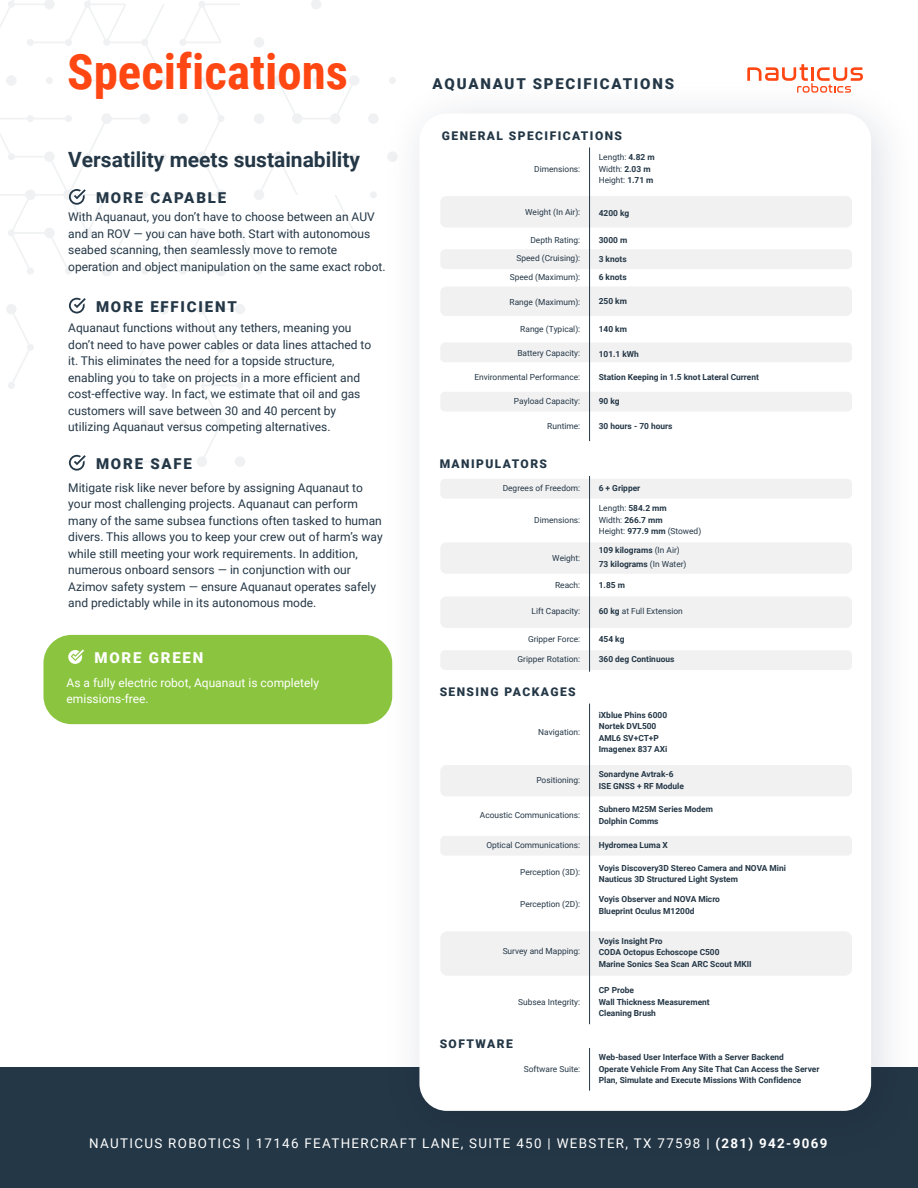
<style>
.page{position:relative;width:918px;height:1188px;background:#fff}
.page>*{position:absolute;margin:0;border:0;box-sizing:border-box;transform-origin:0 0}
.t1{font:700 48.9px "Roboto Condensed";color:#ff4713}
.t2{font:700 21px "Roboto";color:#243746}
.t3{font:900 15px "Roboto";letter-spacing:.12em;color:#243746}
.t4{font:900 15px "Roboto";letter-spacing:.12em;color:#fff}
.t5{font:13.35px "Roboto";letter-spacing:.1em;color:#fff}
.t6{font:12px/16.5px "Roboto";color:#243746}
.t7{font:12px/16.5px "Roboto";color:#fff}
.t8{font:900 12px "Roboto";letter-spacing:.12em;color:#243746}
.t9{font:700 8.4px/11.6px "Roboto";color:#243746}
.t10{font:8.4px/11.6px "Roboto";color:#243746}
.s1{font-weight:700}
.s2{font-weight:400}
</style>
<div class="page">
<svg style="left:125px;top:347px;width:20px;height:38px"></svg>
<svg style="left:335px;top:195px;width:23px;height:41px"></svg>
<svg style="left:180px;top:1px;width:60px;height:45px"></svg>
<svg style="left:256px;top:420px;width:6px;height:7px"></svg>
<svg style="left:126px;top:458px;width:41px;height:7px"></svg>
<svg style="left:197px;top:304px;width:48px;height:163px"></svg>
<svg style="left:180px;top:420px;width:6px;height:7px"></svg>
<svg style="left:141px;top:420px;width:7px;height:7px"></svg>
<svg style="left:256px;top:344px;width:6px;height:7px"></svg>
<svg style="left:160px;top:382px;width:7px;height:7px"></svg>
<svg style="left:6px;top:304px;width:28px;height:85px"></svg>
<svg style="left:159px;top:304px;width:10px;height:10px"></svg>
<svg style="left:218px;top:240px;width:44px;height:36px"></svg>
<svg style="left:0;top:77px;width:244px;height:198px"></svg>
<svg style="left:275px;top:230px;width:6px;height:6px"></svg>
<svg style="left:313px;top:153px;width:7px;height:7px"></svg>
<svg style="left:351px;top:153px;width:7px;height:7px"></svg>
<svg style="left:236px;top:153px;width:8px;height:7px"></svg>
<svg style="left:254px;top:152px;width:43px;height:48px"></svg>
<svg style="left:254px;top:114px;width:10px;height:10px"></svg>
<svg style="left:160px;top:153px;width:7px;height:7px"></svg>
<svg style="left:178px;top:113px;width:10px;height:11px"></svg>
<svg style="left:122px;top:153px;width:7px;height:7px"></svg>
<svg style="left:273px;top:75px;width:86px;height:49px"></svg>
<svg style="left:254px;top:37px;width:10px;height:10px"></svg>
<svg style="left:0;top:0;width:167px;height:86px"></svg>
<svg style="left:311px;top:0;width:10px;height:9px"></svg>
<div style="left:0;top:1067px;width:918px;height:121px;background:#243746"></div>
<img style="left:368px;top:77px;width:520px;height:1034px">
<div style="left:419px;top:113px;width:452px;height:998px;background:#fff;border-radius:27px"></div>
<div style="left:43px;top:635px;width:349px;height:89px;background:#8bc53f;border-radius:28px"></div>
<svg style="left:69px;top:189px;width:17px;height:16px"></svg>
<svg style="left:69px;top:298px;width:17px;height:15px"></svg>
<svg style="left:69px;top:455px;width:17px;height:16px"></svg>
<svg style="left:68px;top:649px;width:16px;height:15px"></svg>
<svg style="left:747px;top:64px;width:116px;height:29px"></svg>
<div style="left:440px;top:249px;width:412px;height:20px;background:#f1f1f2;border-radius:5px"></div>
<div style="left:440px;top:343px;width:412px;height:19px;background:#f1f1f2;border-radius:5px"></div>
<div style="left:440px;top:392px;width:412px;height:19px;background:#f1f1f2;border-radius:5px"></div>
<div style="left:440px;top:287px;width:412px;height:29px;background:#f1f1f2;border-radius:6px"></div>
<div style="left:440px;top:196px;width:412px;height:31px;background:#f1f1f2;border-radius:6px"></div>
<hr style="left:589px;top:147px;width:1px;height:294px;background:#243746">
<div style="left:440px;top:650px;width:412px;height:20px;background:#f1f1f2;border-radius:5px"></div>
<div style="left:440px;top:542px;width:412px;height:32px;background:#f1f1f2;border-radius:6px"></div>
<div style="left:440px;top:596px;width:412px;height:32px;background:#f1f1f2;border-radius:6px"></div>
<div style="left:440px;top:479px;width:412px;height:20px;background:#f1f1f2;border-radius:5px"></div>
<hr style="left:589px;top:476px;width:1px;height:196px;background:#243746">
<div style="left:440px;top:836px;width:412px;height:20px;background:#f1f1f2;border-radius:5px"></div>
<div style="left:440px;top:765px;width:412px;height:31px;background:#f1f1f2;border-radius:6px"></div>
<div style="left:440px;top:931px;width:412px;height:45px;background:#f1f1f2;border-radius:7px"></div>
<hr style="left:589px;top:704px;width:1px;height:320px;background:#243746">
<hr style="left:589px;top:1048px;width:1px;height:43px;background:#243746">
<h1 class="t1" style="left:67px;top:38px;width:282px">Specifications</h1>
<h2 class="t2" style="left:68px;top:144px;width:293px">Versatility meets sustainability</h2>
<p class="t3" style="left:96px;top:187px;width:132px">MORE CAPABLE</p>
<p class="t6" style="left:68px;top:208px;width:319px">With Aquanaut, you don’t have to choose between an AUV and an ROV — you can have both. Start with autonomous seabed scanning, then seamlessly move to remote operation and object manipulation on the same exact robot.</p>
<p class="t3" style="left:96px;top:297px;width:142px">MORE EFFICIENT</p>
<p class="t6" style="left:68px;top:319px;width:304px">Aquanaut functions without any tethers, meaning you don’t need to have power cables or data lines attached to it. This eliminates the need for a topside structure, enabling you to take on projects in a more efficient and cost-effective way. In fact, we estimate that oil and gas customers will save between 30 and 40 percent by utilizing Aquanaut versus competing alternatives.</p>
<p class="t3" style="left:96px;top:454px;width:98px">MORE SAFE</p>
<p class="t6" style="left:68px;top:479px;width:316px">Mitigate risk like never before by assigning Aquanaut to your most challenging projects. Aquanaut can perform many of the same subsea functions often tasked to human divers. This allows you to keep your crew out of harm’s way while still meeting your work requirements. In addition, numerous onboard sensors — in conjunction with our Azimov safety system — ensure Aquanaut operates safely and predictably while in its autonomous mode.</p>
<p class="t4" style="left:94px;top:647px;width:110px">MORE GREEN</p>
<p class="t7" style="left:67px;top:674px;width:254px">As a fully electric robot, Aquanaut is completely emissions-free.</p>
<p class="t3" style="left:433px;top:73px;width:243px">AQUANAUT SPECIFICATIONS</p>
<p class="t8" style="left:442px;top:127px;width:182px">GENERAL SPECIFICATIONS</p>
<p class="t10" style="left:534px;top:163px;width:48px">Dimensions:</p>
<p class="t10" style="left:525px;top:206px;width:57px">Weight (In Air):</p>
<p class="t10" style="left:530px;top:233px;width:51px">Depth Rating:</p>
<p class="t10" style="left:517px;top:252px;width:65px">Speed (Cruising):</p>
<p class="t10" style="left:599px;top:151px;width:57px">Length: <span class="s1">4.82 m<br></span>Width: <span class="s1">2.03 m<br></span>Height: <span class="s1">1.71 m</span></p>
<p class="t9" style="left:599px;top:207px;width:32px">4200 kg</p>
<p class="t9" style="left:599px;top:233px;width:30px">3000 m</p>
<p class="t9" style="left:599px;top:253px;width:29px">3 knots</p>
<p class="t10" style="left:510px;top:271px;width:72px">Speed (Maximum):</p>
<p class="t9" style="left:599px;top:271px;width:29px">6 knots</p>
<p class="t10" style="left:510px;top:295px;width:72px">Range (Maximum):</p>
<p class="t9" style="left:599px;top:295px;width:30px">250 km</p>
<p class="t10" style="left:520px;top:323px;width:62px">Range (Typical):</p>
<p class="t9" style="left:599px;top:323px;width:30px">140 km</p>
<p class="t10" style="left:517px;top:346px;width:64px">Battery Capacity:</p>
<p class="t9" style="left:599px;top:348px;width:42px">101.1 kWh</p>
<p class="t10" style="left:474px;top:371px;width:107px">Environmental Performance:</p>
<p class="t9" style="left:599px;top:371px;width:162px">Station Keeping in 1.5 knot Lateral Current</p>
<p class="t10" style="left:514px;top:395px;width:68px">Payload Capacity:</p>
<p class="t9" style="left:599px;top:395px;width:22px">90 kg</p>
<p class="t10" style="left:547px;top:420px;width:34px">Runtime:</p>
<p class="t9" style="left:599px;top:420px;width:75px">30 hours - 70 hours</p>
<p class="t8" style="left:440px;top:455px;width:109px">MANIPULATORS</p>
<p class="t10" style="left:503px;top:482px;width:79px">Degrees of Freedom:</p>
<p class="t9" style="left:599px;top:482px;width:43px">6 + Gripper</p>
<p class="t10" style="left:534px;top:514px;width:48px">Dimensions:</p>
<p class="t10" style="left:552px;top:552px;width:29px">Weight:</p>
<p class="t10" style="left:555px;top:579px;width:27px">Reach:</p>
<p class="t10" style="left:532px;top:605px;width:50px">Lift Capacity:</p>
<p class="t10" style="left:599px;top:502px;width:104px">Length: <span class="s1">584.2 mm<br></span>Width: <span class="s1">266.7 mm<br></span>Height: <span class="s1">977.9 mm</span> (Stowed)</p>
<p class="t9" style="left:599px;top:543px;width:89px;line-height:14px">109 kilograms <span class="s2">(In Air)<br></span>73 kilograms <span class="s2">(In Water)</span></p>
<p class="t9" style="left:599px;top:579px;width:28px">1.85 m</p>
<p class="t10" style="left:599px;top:605px;width:86px"><span class="s1">60 kg</span> at Full Extension</p>
<p class="t10" style="left:528px;top:633px;width:54px">Gripper Force:</p>
<p class="t9" style="left:599px;top:633px;width:27px">454 kg</p>
<p class="t10" style="left:518px;top:653px;width:64px">Gripper Rotation:</p>
<p class="t9" style="left:599px;top:653px;width:77px">360 deg Continuous</p>
<p class="t8" style="left:440px;top:683px;width:138px">SENSING PACKAGES</p>
<p class="t10" style="left:538px;top:726px;width:43px">Navigation:</p>
<p class="t10" style="left:536px;top:774px;width:45px">Positioning:</p>
<p class="t10" style="left:480px;top:809px;width:102px">Acoustic Communications:</p>
<p class="t9" style="left:599px;top:709px;width:70px">iXblue Phins 6000<br>Nortek DVL500<br>AML6 SV+CT+P<br>Imagenex 837 AXi</p>
<p class="t9" style="left:599px;top:768px;width:87px">Sonardyne Avtrak-6<br>ISE GNSS + RF Module</p>
<p class="t9" style="left:599px;top:803px;width:116px">Subnero M25M Series Modem<br>Dolphin Comms</p>
<p class="t10" style="left:486px;top:839px;width:95px">Optical Communications:</p>
<p class="t9" style="left:599px;top:839px;width:71px">Hydromea Luma X</p>
<p class="t10" style="left:520px;top:866px;width:62px">Perception (3D):</p>
<p class="t10" style="left:520px;top:898px;width:62px">Perception (2D):</p>
<p class="t10" style="left:503px;top:945px;width:79px">Survey and Mapping:</p>
<p class="t10" style="left:518px;top:996px;width:64px">Subsea Integrity:</p>
<p class="t8" style="left:440px;top:1035px;width:75px">SOFTWARE</p>
<p class="t10" style="left:524px;top:1063px;width:58px">Software Suite:</p>
<p class="t9" style="left:599px;top:862px;width:189px">Voyis Discovery3D Stereo Camera and NOVA Mini<br>Nauticus 3D Structured Light System</p>
<p class="t9" style="left:599px;top:893px;width:123px">Voyis Observer and NOVA Micro<br>Blueprint Oculus M1200d</p>
<p class="t9" style="left:599px;top:935px;width:154px">Voyis Insight Pro<br>CODA Octopus Echoscope C500<br>Marine Sonics Sea Scan ARC Scout MKII</p>
<p class="t9" style="left:599px;top:984px;width:113px">CP Probe<br>Wall Thickness Measurement<br>Cleaning Brush</p>
<p class="t9" style="left:599px;top:1051px;width:222px">Web-based User Interface With a Server Backend<br>Operate Vehicle From Any Site That Can Access the Server<br>Plan, Simulate and Execute Missions With Confidence</p>
<p class="t5" style="left:89px;top:1134px;width:740px">NAUTICUS ROBOTICS | 17146 FEATHERCRAFT LANE, SUITE 450 | WEBSTER, TX 77598 | <span class="s1">(281) 942-9069</span></p>
</div>
